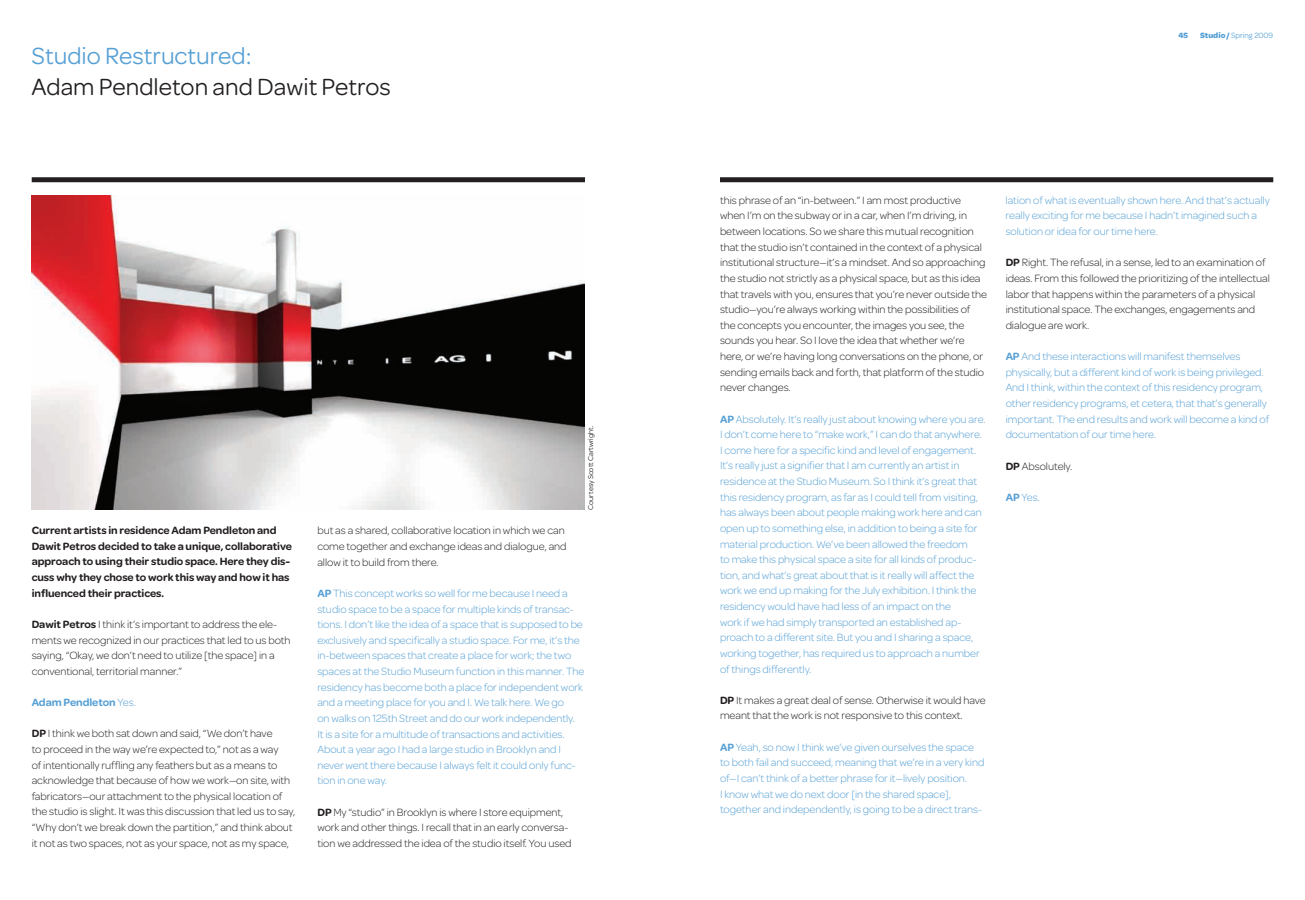
<style>
.page{position:relative;width:1305px;height:900px;background:#fff}
.page>*{position:absolute;margin:0;border:0;box-sizing:border-box;transform-origin:0 0}
.t1{font:25px/31.2px "Omnes";color:#231f20}
.t2{font:300 11.25px/15.6px "Omnes";letter-spacing:-.005em;color:#56a0d5}
.t3{font:300 11.25px/15.6px "Omnes";letter-spacing:-.005em;color:#231f20}
.t4{font:600 11.25px/15.6px "Omnes";letter-spacing:-.005em;color:#231f20}
.t5{font:600 11.25px "Omnes";letter-spacing:-.005em;color:#56a0d5}
.t6{font:8.12px "Omnes";color:#56a0d5}
.t7{font:700 8.12px "Omnes";color:#56a0d5}
.t8{font:7.5px "Omnes";letter-spacing:-.005em;color:#231f20}
.s1{color:#56a0d5}
.s2{font-weight:600}
.s3{font-weight:300}
.s4{font-weight:700}
</style>
<div class="page">
<div style="left:32px;top:177px;width:553px;height:5px;background:#231f20"></div>
<div style="left:720px;top:177px;width:553px;height:5px;background:#231f20"></div>
<img style="left:32px;top:195px;width:553px;height:315px">
<p class="t1" style="left:31px;top:40px;width:361px"><span class="s1">Studio Restructured:<br></span>Adam Pendleton and Dawit Petros</p>
<p class="t8" style="left:587px;top:510px;width:86px;rotate:-90deg">Courtesy Scott Cartwri∂ht.</p>
<p class="t4" style="left:32px;top:523px;width:262px">Current artists in residence Adam Pendleton and Dawit Petros decided to take a unique, collaborative approach to usin∂ their studio space. Here they dis&shy;cuss why they chose to work this way and how it has influenced their practices.</p>
<p class="t3" style="left:32px;top:616px;width:260px"><span class="s2">Dawit Petros</span> I think it’s important to address the ele&shy;ments we reco∂nized in our practices that led to us both sayin∂, “Okay, we don’t need to utilize [the space] in a conventional, territorial manner.”</p>
<p class="t5" style="left:32px;top:696px;width:106px">Adam Pendleton <span class="s3">Yes.</span></p>
<p class="t3" style="left:32px;top:726px;width:265px"><span class="s2">DP</span> I think we both sat down and said, “We don’t have<br>to proceed in the way we’re expected to,” not as a way<br>of intentionally rufflin∂ any feathers but as a means to acknowled∂e that because of how we work—on site, with fabricators—our attachment to the physical location of the studio is sli∂ht. It was this discussion that led us to say, “Why don’t we break down the partition,” and think about it not as two spaces, not as your space, not as my space,</p>
<p class="t3" style="left:317px;top:523px;width:251px">but as a shared, collaborative location in which we can come to∂ether and exchan∂e ideas and dialo∂ue, and allow it to build from there.</p>
<p class="t2" style="left:317px;top:585px;width:268px"><span class="s2">AP</span> This concept works so well for me because I need a studio space to be a space for multiple kinds of transac&shy;tions. I don’t like the idea of a space that is supposed to be exclusively and specifically a studio space. For me, it’s the in-between spaces that create a place for work; the two spaces at the Studio Museum function in this manner. The residency has become both a place for independent work and a meetin∂ place for you and I. We talk here. We ∂o<br>on walks on 125th Street and do our work independently.<br>It is a site for a multitude of transactions and activities.<br>About a year a∂o I had a lar∂e studio in Brooklyn and I never went there because I always felt it could only func&shy;tion in one way.</p>
<p class="t3" style="left:317px;top:804px;width:256px"><span class="s2">DP</span> My “studio” in Brooklyn is where I store equipment, work and other thin∂s. I recall that in an early conversa&shy;tion we addressed the idea of the studio itself. You used</p>
<p class="t7" style="left:1178px;top:30px;width:11px">45</p>
<p class="t6" style="left:1200px;top:31px;width:75px"><span class="s4">Studio /</span> Spring 2009</p>
<p class="t3" style="left:720px;top:192px;width:269px">this phrase of an “in-between.” I am most productive when I’m on the subway or in a car, when I’m drivin∂, in between locations. So we share this mutual reco∂nition that the studio isn’t contained in the context of a physical institutional structure—it’s a mindset. And so approachin∂ the studio not strictly as a physical space, but as this idea that travels with you, ensures that you’re never outside the studio—you’re always workin∂ within the possibilities of the concepts you encounter, the ima∂es you see, the sounds you hear. So I love the idea that whether we’re here, or we’re havin∂ lon∂ conversations on the phone, or sendin∂ emails back and forth, that platform of the studio never chan∂es.</p>
<p class="t2" style="left:720px;top:411px;width:267px"><span class="s2">AP</span> Absolutely. It’s really just about knowin∂ where you are.<br>I don’t come here to “make work,” I can do that anywhere.<br>I come here for a specific kind and level of en∂a∂ement.<br>It’s really just a si∂nifier that I am currently an artist in residence at the Studio Museum. So I think it’s ∂reat that this residency pro∂ram, as far as I could tell from visitin∂, has always been about people makin∂ work here and can open up to somethin∂ else, in addition to bein∂ a site for material production. We’ve been allowed the freedom<br>to make this physical space a site for all kinds of produc&shy;tion, and what’s ∂reat about that is it really will affect the work we end up makin∂ for the July exhibition. I think the residency would have had less of an impact on the<br>work if we had simply transported an established ap&shy;proach to a different site. But you and I sharin∂ a space, workin∂ to∂ether, has required us to approach a number of thin∂s differently.</p>
<p class="t3" style="left:720px;top:692px;width:267px"><span class="s2">DP</span> It makes a ∂reat deal of sense. Otherwise it would have meant that the work is not responsive to this context.</p>
<p class="t2" style="left:720px;top:739px;width:266px"><span class="s2">AP</span> Yeah, so now I think we’ve ∂iven ourselves the space to both fail and succeed, meanin∂ that we’re in a very kind of—I can’t think of a better phrase for it—lively position.<br>I know what we do next door [in the shared space], to∂ether and independently, is ∂oin∂ to be a direct trans-</p>
<p class="t2" style="left:1006px;top:192px;width:266px">lation of what is eventually shown here. And that’s actually really excitin∂ for me because I hadn’t ima∂ined such a solution or idea for our time here.</p>
<p class="t3" style="left:1006px;top:255px;width:266px"><span class="s2">DP</span> Ri∂ht. The refusal, in a sense, led to an examination of ideas. From this followed the prioritizin∂ of the intellectual labor that happens within the parameters of a physical institutional space. The exchan∂es, en∂a∂ements and dialo∂ue are work.</p>
<p class="t2" style="left:1006px;top:349px;width:265px"><span class="s2">AP</span> And these interactions will manifest themselves physically, but a different kind of work is bein∂ privile∂ed.<br>And I think, within the context of this residency pro∂ram, other residency pro∂rams, et cetera, that that’s ∂enerally important. The end results and work will become a kind of documentation of our time here.</p>
<p class="t3" style="left:1006px;top:458px;width:68px"><span class="s2">DP</span> Absolutely.</p>
<p class="t2" style="left:1006px;top:489px;width:36px"><span class="s2">AP</span> Yes.</p>
</div>
